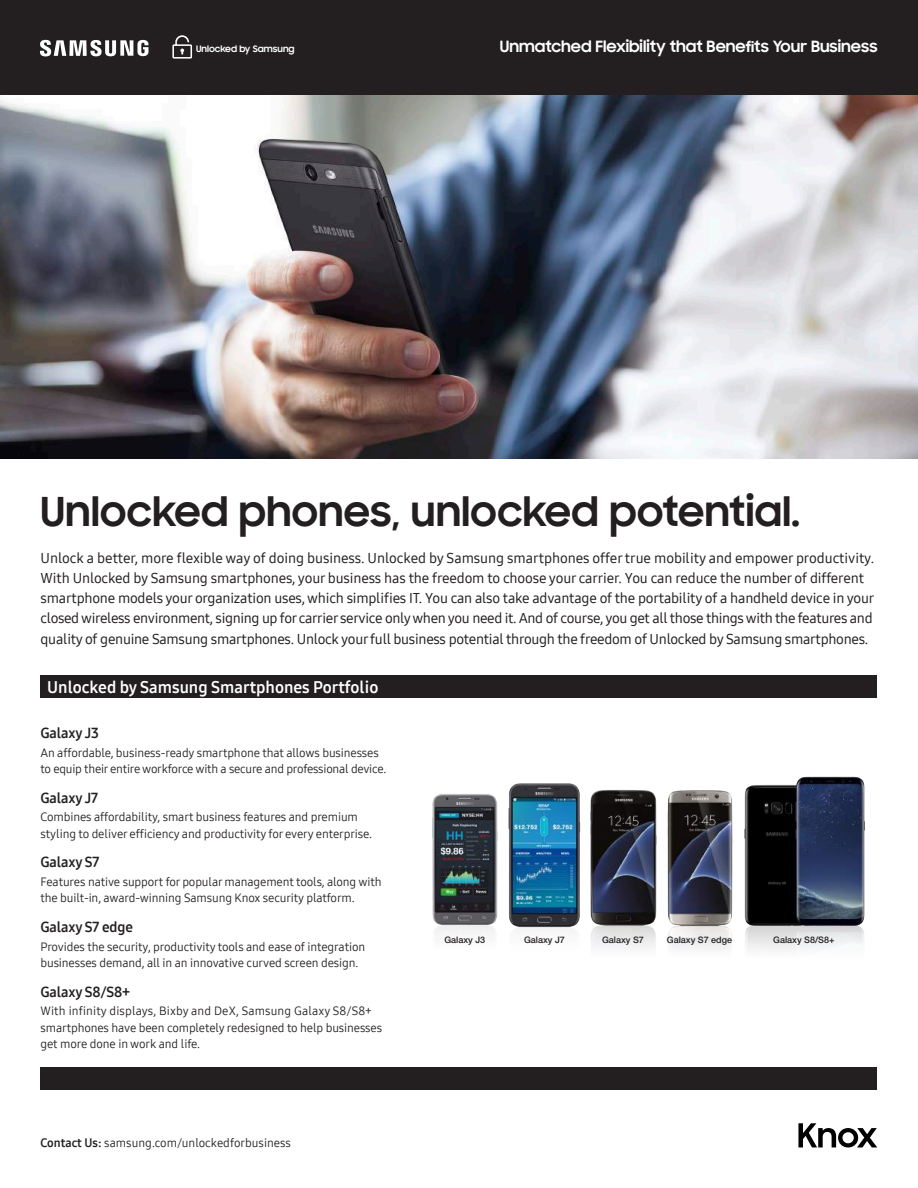
<style>
.page{position:relative;width:918px;height:1188px;background:#fff}
.page>*{position:absolute;margin:0;border:0;box-sizing:border-box;transform-origin:0 0}
.t1{font:700 40.5px "Samsung Sharp Sans";letter-spacing:.01em;color:#231f20}
.t2{font:16.5px "Samsung One 700";color:#fff}
.t3{font:700 15.75px "Samsung Sharp Sans";color:#fff}
.t4{font:14.25px/20.2px "Samsung One 500";letter-spacing:-.015em;color:#231f20}
.t5{font:14.25px "Samsung One 700";letter-spacing:-.01em;color:#231f20}
.t6{font:12px/16.5px "Samsung One 400";letter-spacing:-.01em;color:#231f20}
.t7{font:500 9px "Helvetica Neue";color:#231f20}
.t8{font:700 9px "Samsung Sharp Sans";color:#fff}
.s1{font-family:"Samsung One 700"}
</style>
<div class="page">
<img style="left:432px;top:776px;width:433px;height:174px">
<img style="left:0;top:94px;width:918px;height:365px">
<div style="left:0;top:0;width:918px;height:94px;background:#231f20"></div>
<svg style="left:40px;top:40px;width:108px;height:16px"></svg>
<div style="left:40px;top:676px;width:838px;height:22px;background:#231f20"></div>
<svg style="left:798px;top:1123px;width:79px;height:25px"></svg>
<svg style="left:172px;top:35px;width:20px;height:24px"></svg>
<div style="left:40px;top:1067px;width:838px;height:23px;background:#231f20"></div>
<p class="t8" style="left:196px;top:42px;width:100px">Unlocked by Samsung</p>
<h3 class="t3" style="left:500px;top:35px;width:379px">Unmatched Flexibility that Benefits Your Business</h3>
<h1 class="t1" style="left:41px;top:482px;width:761px">Unlocked phones, unlocked potential.</h1>
<p class="t4" style="left:41px;top:547px;width:835px">Unlock a better, more flexible way of doing business. Unlocked by Samsung smartphones offer true mobility and empower productivity.<br>With Unlocked by Samsung smartphones, your business has the freedom to choose your carrier. You can reduce the number of different smartphone models your organization uses, which simplifies IT. You can also take advantage of the portability of a handheld device in your closed wireless environment, signing up for carrier service only when you need it. And of course, you get all those things with the features and quality of genuine Samsung smartphones. Unlock your full business potential through the freedom of Unlocked by Samsung smartphones.</p>
<h2 class="t2" style="left:47px;top:676px;width:333px">Unlocked by Samsung Smartphones Portfolio</h2>
<p class="t5" style="left:40px;top:723px;width:60px">Galaxy J3</p>
<p class="t6" style="left:40px;top:744px;width:347px">An affordable, business-ready smartphone that allows businesses to equip their entire workforce with a secure and professional device.</p>
<p class="t5" style="left:40px;top:788px;width:59px">Galaxy J7</p>
<p class="t6" style="left:40px;top:809px;width:333px">Combines affordability, smart business features and premium styling to deliver efficiency and productivity for every enterprise.</p>
<p class="t5" style="left:40px;top:853px;width:60px">Galaxy S7</p>
<p class="t6" style="left:40px;top:873px;width:343px">Features native support for popular management tools, along with the built-in, award-winning Samsung Knox security platform.</p>
<p class="t5" style="left:40px;top:917px;width:94px">Galaxy S7 edge</p>
<p class="t6" style="left:40px;top:938px;width:326px">Provides the security, productivity tools and ease of integration businesses demand, all in an innovative curved screen design.</p>
<p class="t5" style="left:40px;top:982px;width:91px">Galaxy S8/S8+</p>
<p class="t6" style="left:40px;top:1003px;width:343px">With infinity displays, Bixby and DeX, Samsung Galaxy S8/S8+ smartphones have been completely redesigned to help businesses get more done in work and life.</p>
<p class="t6" style="left:40px;top:1134px;width:252px"><span class="s1">Contact Us:</span> samsung.com/unlockedforbusiness</p>
<p class="t7" style="left:444px;top:935px;width:42px">Galaxy J3</p>
<p class="t7" style="left:524px;top:935px;width:42px">Galaxy J7</p>
<p class="t7" style="left:602px;top:935px;width:43px">Galaxy S7</p>
<p class="t7" style="left:667px;top:935px;width:67px">Galaxy S7 edge</p>
<p class="t7" style="left:773px;top:935px;width:63px">Galaxy S8/S8+</p>
</div>
